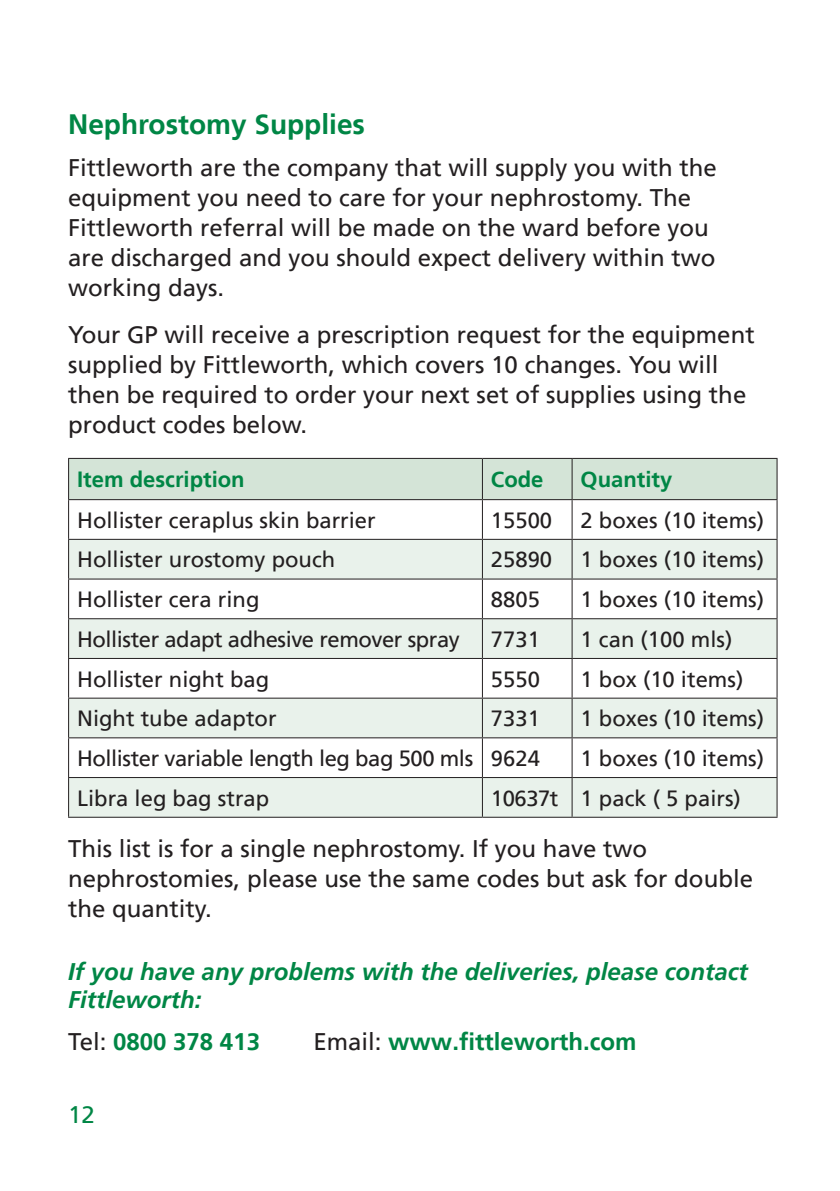
<style>
.page{position:relative;width:840px;height:1191px;background:#fff}
.page>*{position:absolute;margin:0;border:0;box-sizing:border-box;transform-origin:0 0}
.Main_Headings{font:700 28px "Frutiger LT";color:#008645}
.Body_Text{font:24px/30px "Frutiger LT";color:#231f20}
.Body_Text-2{font:italic 700 24px/28.8px "Frutiger LT";color:#008645}
.Body_Text-3{font:700 24px "Frutiger LT";color:#008645}
.t1{font:24px "Frutiger LT";color:#008645}
.Body_Text-4{font:22px "Frutiger LT";color:#231f20}
.Body_Text-5{font:22px "Frutiger LT";letter-spacing:-.02em;color:#231f20}
.Sub_Heading{font:700 22px "Frutiger LT";color:#008645}
.s1{font-weight:400;color:#231f20}
</style>
<div class="page">
<div style="left:69px;top:459px;width:707px;height:40px;background:#d4e4d7"></div>
<svg style="left:69px;top:540px;width:707px;height:276px;fill:#e9f2eb"></svg>
<hr style="left:68px;top:539px;width:414px;height:1px;background:#231f20">
<hr style="left:482px;top:539px;width:89px;height:1px;background:#231f20">
<hr style="left:571px;top:539px;width:206px;height:1px;background:#231f20">
<hr style="left:68px;top:578px;width:414px;height:1px;background:#231f20">
<hr style="left:482px;top:578px;width:89px;height:1px;background:#231f20">
<hr style="left:571px;top:578px;width:206px;height:1px;background:#231f20">
<hr style="left:68px;top:618px;width:414px;height:1px;background:#231f20">
<hr style="left:482px;top:618px;width:89px;height:1px;background:#231f20">
<hr style="left:571px;top:618px;width:206px;height:1px;background:#231f20">
<hr style="left:68px;top:658px;width:414px;height:1px;background:#231f20">
<hr style="left:482px;top:658px;width:89px;height:1px;background:#231f20">
<hr style="left:571px;top:658px;width:206px;height:1px;background:#231f20">
<hr style="left:68px;top:697px;width:414px;height:1px;background:#231f20">
<hr style="left:482px;top:697px;width:89px;height:1px;background:#231f20">
<hr style="left:571px;top:697px;width:206px;height:1px;background:#231f20">
<hr style="left:68px;top:737px;width:414px;height:1px;background:#231f20">
<hr style="left:482px;top:737px;width:89px;height:1px;background:#231f20">
<hr style="left:571px;top:737px;width:206px;height:1px;background:#231f20">
<hr style="left:68px;top:777px;width:414px;height:1px;background:#231f20">
<hr style="left:482px;top:777px;width:89px;height:1px;background:#231f20">
<hr style="left:571px;top:777px;width:206px;height:1px;background:#231f20">
<hr style="left:68px;top:816px;width:414px;height:1px;background:#231f20">
<hr style="left:482px;top:816px;width:89px;height:1px;background:#231f20">
<hr style="left:571px;top:816px;width:206px;height:1px;background:#231f20">
<hr style="left:68px;top:459px;width:1px;height:40px;background:#231f20">
<hr style="left:68px;top:500px;width:1px;height:39px;background:#231f20">
<hr style="left:68px;top:540px;width:1px;height:38px;background:#231f20">
<hr style="left:68px;top:579px;width:1px;height:39px;background:#231f20">
<hr style="left:68px;top:619px;width:1px;height:39px;background:#231f20">
<hr style="left:68px;top:659px;width:1px;height:38px;background:#231f20">
<hr style="left:68px;top:698px;width:1px;height:39px;background:#231f20">
<hr style="left:68px;top:738px;width:1px;height:39px;background:#231f20">
<hr style="left:68px;top:778px;width:1px;height:38px;background:#231f20">
<hr style="left:481px;top:459px;width:1px;height:40px;background:#231f20">
<hr style="left:571px;top:459px;width:1px;height:40px;background:#231f20">
<hr style="left:776px;top:459px;width:1px;height:40px;background:#231f20">
<hr style="left:481px;top:500px;width:1px;height:39px;background:#231f20">
<hr style="left:571px;top:500px;width:1px;height:39px;background:#231f20">
<hr style="left:776px;top:500px;width:1px;height:39px;background:#231f20">
<hr style="left:481px;top:540px;width:1px;height:38px;background:#231f20">
<hr style="left:571px;top:540px;width:1px;height:38px;background:#231f20">
<hr style="left:776px;top:540px;width:1px;height:38px;background:#231f20">
<hr style="left:481px;top:579px;width:1px;height:39px;background:#231f20">
<hr style="left:571px;top:579px;width:1px;height:39px;background:#231f20">
<hr style="left:776px;top:579px;width:1px;height:39px;background:#231f20">
<hr style="left:481px;top:619px;width:1px;height:39px;background:#231f20">
<hr style="left:571px;top:619px;width:1px;height:39px;background:#231f20">
<hr style="left:776px;top:619px;width:1px;height:39px;background:#231f20">
<hr style="left:481px;top:659px;width:1px;height:38px;background:#231f20">
<hr style="left:571px;top:659px;width:1px;height:38px;background:#231f20">
<hr style="left:776px;top:659px;width:1px;height:38px;background:#231f20">
<hr style="left:481px;top:698px;width:1px;height:39px;background:#231f20">
<hr style="left:571px;top:698px;width:1px;height:39px;background:#231f20">
<hr style="left:776px;top:698px;width:1px;height:39px;background:#231f20">
<hr style="left:481px;top:738px;width:1px;height:39px;background:#231f20">
<hr style="left:571px;top:738px;width:1px;height:39px;background:#231f20">
<hr style="left:776px;top:738px;width:1px;height:39px;background:#231f20">
<hr style="left:481px;top:778px;width:1px;height:38px;background:#231f20">
<hr style="left:571px;top:778px;width:1px;height:38px;background:#231f20">
<hr style="left:776px;top:778px;width:1px;height:38px;background:#231f20">
<hr style="left:68px;top:458px;width:414px;height:1px;background:#231f20">
<hr style="left:482px;top:458px;width:89px;height:1px;background:#231f20">
<hr style="left:571px;top:458px;width:206px;height:1px;background:#231f20">
<hr style="left:68px;top:499px;width:414px;height:1px;background:#231f20">
<hr style="left:482px;top:499px;width:89px;height:1px;background:#231f20">
<hr style="left:571px;top:499px;width:206px;height:1px;background:#231f20">
<p class="Main_Headings" style="left:68px;top:108px;width:298px">Nephrostomy Supplies</p>
<p class="Body_Text" style="left:68px;top:153px;width:650px">Fittleworth are the company that will supply you with the equipment you need to care for your nephrostomy. The Fittleworth referral will be made on the ward before you are discharged and you should expect delivery within two working days.</p>
<p class="Body_Text" style="left:68px;top:320px;width:687px">Your GP will receive a prescription request for the equipment supplied by Fittleworth, which covers 10 changes. You will then be required to order your next set of supplies using the product codes below.</p>
<p class="Sub_Heading" style="left:77px;top:467px;width:169px">Item description</p>
<p class="Sub_Heading" style="left:490px;top:467px;width:54px">Code</p>
<p class="Sub_Heading" style="left:580px;top:467px;width:93px">Quantity</p>
<p class="Body_Text-4" style="left:77px;top:507px;width:300px">Hollister ceraplus skin barrier</p>
<p class="Body_Text-4" style="left:490px;top:507px;width:63px">15500</p>
<p class="Body_Text-4" style="left:580px;top:507px;width:185px">2 boxes (10 items)</p>
<p class="Body_Text-4" style="left:77px;top:547px;width:259px">Hollister urostomy pouch</p>
<p class="Body_Text-4" style="left:490px;top:547px;width:63px">25890</p>
<p class="Body_Text-4" style="left:580px;top:547px;width:185px">1 boxes (10 items)</p>
<p class="Body_Text-4" style="left:77px;top:586px;width:184px">Hollister cera ring</p>
<p class="Body_Text-4" style="left:490px;top:586px;width:50px">8805</p>
<p class="Body_Text-4" style="left:580px;top:586px;width:185px">1 boxes (10 items)</p>
<p class="Body_Text-5" style="left:77px;top:626px;width:384px">Hollister adapt adhesive remover spray</p>
<p class="Body_Text-4" style="left:490px;top:626px;width:50px">7731</p>
<p class="Body_Text-4" style="left:580px;top:626px;width:153px">1 can (100 mls)</p>
<p class="Body_Text-4" style="left:77px;top:666px;width:193px">Hollister night bag</p>
<p class="Body_Text-4" style="left:490px;top:666px;width:50px">5550</p>
<p class="Body_Text-4" style="left:580px;top:666px;width:164px">1 box (10 items)</p>
<p class="Body_Text-4" style="left:77px;top:705px;width:201px">Night tube adaptor</p>
<p class="Body_Text-4" style="left:490px;top:705px;width:50px">7331</p>
<p class="Body_Text-4" style="left:580px;top:705px;width:185px">1 boxes (10 items)</p>
<p class="Body_Text-5" style="left:77px;top:745px;width:397px">Hollister variable length leg bag 500 mls</p>
<p class="Body_Text-4" style="left:490px;top:745px;width:50px">9624</p>
<p class="Body_Text-4" style="left:580px;top:745px;width:185px">1 boxes (10 items)</p>
<p class="Body_Text-4" style="left:77px;top:785px;width:193px">Libra leg bag strap</p>
<p class="Body_Text-4" style="left:490px;top:785px;width:69px">10637t</p>
<p class="Body_Text-4" style="left:580px;top:785px;width:162px">1 pack ( 5 pairs)</p>
<p class="Body_Text" style="left:68px;top:833px;width:686px">This list is for a single nephrostomy. If you have two nephrostomies, please use the same codes but ask for double the quantity.</p>
<p class="Body_Text-2" style="left:68px;top:957px;width:680px">If you have any problems with the deliveries, please contact<br>Fittleworth:</p>
<p class="Body_Text-3" style="left:68px;top:1027px;width:193px"><span class="s1">Tel:</span> 0800 378 413</p>
<p class="Body_Text-3" style="left:313px;top:1027px;width:324px"><span class="s1">Email:</span> www.fittleworth.com</p>
<p class="t1" style="left:68px;top:1101px;width:28px">12</p>
</div>
